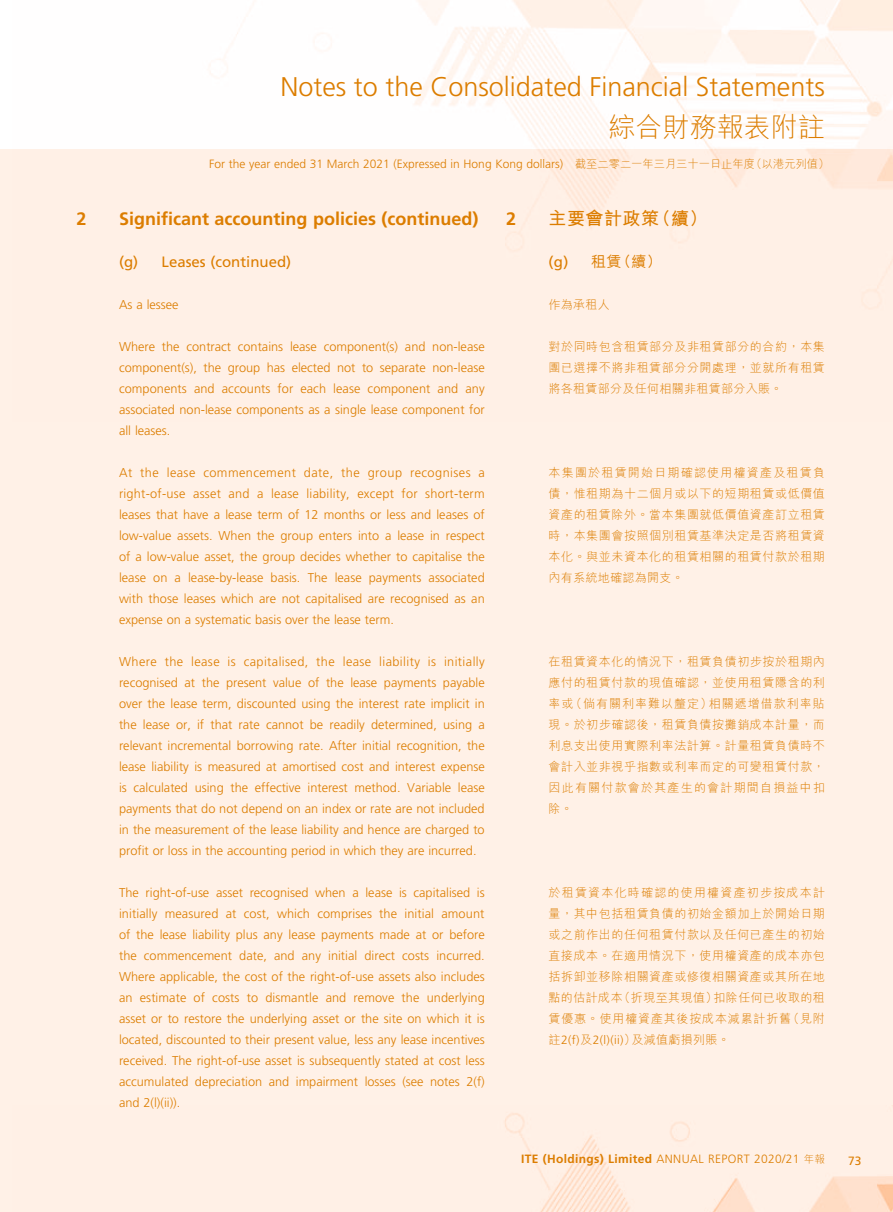
<style>
.page{position:relative;width:893px;height:1212px;background:#fff}
.page>*{position:absolute;margin:0;border:0;box-sizing:border-box;transform-origin:0 0}
.t1{font:300 27px "Frutiger LT Std";color:#dc7d00}
.t2{font:300 27px "M Hei HK";color:#dc7d00}
.t3{font:700 18px "Frutiger LT Std";color:#dc7d00}
.t4{font:700 18px "M Hei HK";letter-spacing:.03em;color:#dc7d00}
.t5{font:15px "Frutiger LT Std";color:#dc7d00}
.t6{font:500 15px "M Hei HK";color:#dc7d00}
.t7{font:300 12.75px/21px "Frutiger LT Std";color:#dc7d00;text-align:justify}
.t8{font:300 12px/21px "M Hei HK";letter-spacing:.05em;color:#dc7d00;text-align:justify}
.t9{font:300 12px "Frutiger LT Std";color:#dc7d00}
.t10{font:700 12px "Frutiger LT Std";letter-spacing:.03em;color:#dc7d00}
.t11{font:12px "Frutiger LT Std";color:#dc7d00}
.s1{font-family:"M Hei HK";font-size:11.25px}
.s2{font-family:"Frutiger LT Std";font-weight:400}
.s3{font-family:"M Hei HK"}
.s4{font-weight:300}
.s5{font-family:"M Hei HK";font-weight:300;font-size:10.5px}
</style>
<div class="page">
<div style="left:0;top:150px;width:893px;height:1062px;background:#fff1e7"></div>
<img style="left:505px;top:1113px;width:388px;height:99px">
<img style="left:13px;top:0;width:880px;height:293px">
<h1 class="t1" style="left:280px;top:72px;width:546px">Notes to the Consolidated Financial Statements</h1>
<h1 class="t2" style="left:609px;top:113px;width:217px">綜合財務報表附註</h1>
<p class="t9" style="left:209px;top:157px;width:622px">For the year ended 31 March 2021 (Expressed in Hong Kong dollars) <span class="s1">截至二零二一年三月三十一日止年度（以港元列值）</span></p>
<h2 class="t3" style="left:77px;top:208px;width:12px">2</h2>
<h2 class="t3" style="left:119px;top:208px;width:361px">Significant accounting policies (continued)</h2>
<p class="t5" style="left:119px;top:253px;width:174px">(g) Leases (continued)</p>
<p class="t7" style="left:119px;top:295px;width:61px">As a lessee</p>
<p class="t7" style="left:119px;top:337px;width:367px">Where the contract contains lease component(s) and non-lease component(s), the group has elected not to separate non-lease components and accounts for each lease component and any associated non-lease components as a single lease component for all leases.</p>
<p class="t7" style="left:119px;top:463px;width:367px">At the lease commencement date, the group recognises a right-of-use asset and a lease liability, except for short-term leases that have a lease term of 12 months or less and leases of low-value assets. When the group enters into a lease in respect of a low-value asset, the group decides whether to capitalise the lease on a lease-by-lease basis. The lease payments associated with those leases which are not capitalised are recognised as an expense on a systematic basis over the lease term.</p>
<p class="t7" style="left:119px;top:652px;width:367px">Where the lease is capitalised, the lease liability is initially recognised at the present value of the lease payments payable over the lease term, discounted using the interest rate implicit in the lease or, if that rate cannot be readily determined, using a relevant incremental borrowing rate. After initial recognition, the lease liability is measured at amortised cost and interest expense is calculated using the effective interest method. Variable lease payments that do not depend on an index or rate are not included in the measurement of the lease liability and hence are charged to profit or loss in the accounting period in which they are incurred.</p>
<p class="t7" style="left:119px;top:883px;width:367px">The right-of-use asset recognised when a lease is capitalised is initially measured at cost, which comprises the initial amount of the lease liability plus any lease payments made at or before the commencement date, and any initial direct costs incurred.<br>Where applicable, the cost of the right-of-use assets also includes an estimate of costs to dismantle and remove the underlying asset or to restore the underlying asset or the site on which it is located, discounted to their present value, less any lease incentives received. The right-of-use asset is subsequently stated at cost less accumulated depreciation and impairment losses (see notes 2(f) and 2(l)(ii)).</p>
<h2 class="t3" style="left:506px;top:208px;width:12px">2</h2>
<h2 class="t4" style="left:549px;top:206px;width:161px">主要會計政策（續）</h2>
<p class="t6" style="left:549px;top:251px;width:115px"><span class="s2">(g)</span> 租賃（續）</p>
<p class="t8" style="left:549px;top:294px;width:63px">作為承租人</p>
<p class="t8" style="left:549px;top:336px;width:278px">對於同時包含租賃部分及非租賃部分的合約，本集團已選擇不將非租賃部分分開處理，並就所有租賃將各租賃部分及任何相關非租賃部分入賬。</p>
<p class="t8" style="left:549px;top:462px;width:278px">本集團於租賃開始日期確認使用權資產及租賃負債，惟租期為十二個月或以下的短期租賃或低價值資產的租賃除外。當本集團就低價值資產訂立租賃時，本集團會按照個別租賃基準決定是否將租賃資本化。與並未資本化的租賃相關的租賃付款於租期內有系統地確認為開支。</p>
<p class="t8" style="left:549px;top:651px;width:278px">在租賃資本化的情況下，租賃負債初步按於租期內應付的租賃付款的現值確認，並使用租賃隱含的利率或（倘有關利率難以釐定）相關遞增借款利率貼現。於初步確認後，租賃負債按攤銷成本計量，而利息支出使用實際利率法計算。計量租賃負債時不會計入並非視乎指數或利率而定的可變租賃付款，因此有關付款會於其產生的會計期間自損益中扣除。</p>
<p class="t8" style="left:549px;top:882px;width:278px">於租賃資本化時確認的使用權資產初步按成本計量，其中包括租賃負債的初始金額加上於開始日期或之前作出的任何租賃付款以及任何已產生的初始直接成本。在適用情況下，使用權資產的成本亦包括拆卸並移除相關資產或修復相關資產或其所在地點的估計成本（折現至其現值）扣除任何已收取的租賃優惠。使用權資產其後按成本減累計折舊（見附</p>
<p class="t9" style="left:549px;top:1033px;width:183px"><span class="s3">註</span>2(f)<span class="s3">及</span>2(l)(ii)<span class="s3">）及減值虧損列賬。</span></p>
<p class="t10" style="left:521px;top:1152px;width:305px">ITE (Holdings) Limited <span class="s4">ANNUAL REPORT 2020/21</span> <span class="s5">年報</span></p>
<p class="t11" style="left:848px;top:1153px;width:15px">73</p>
</div>
